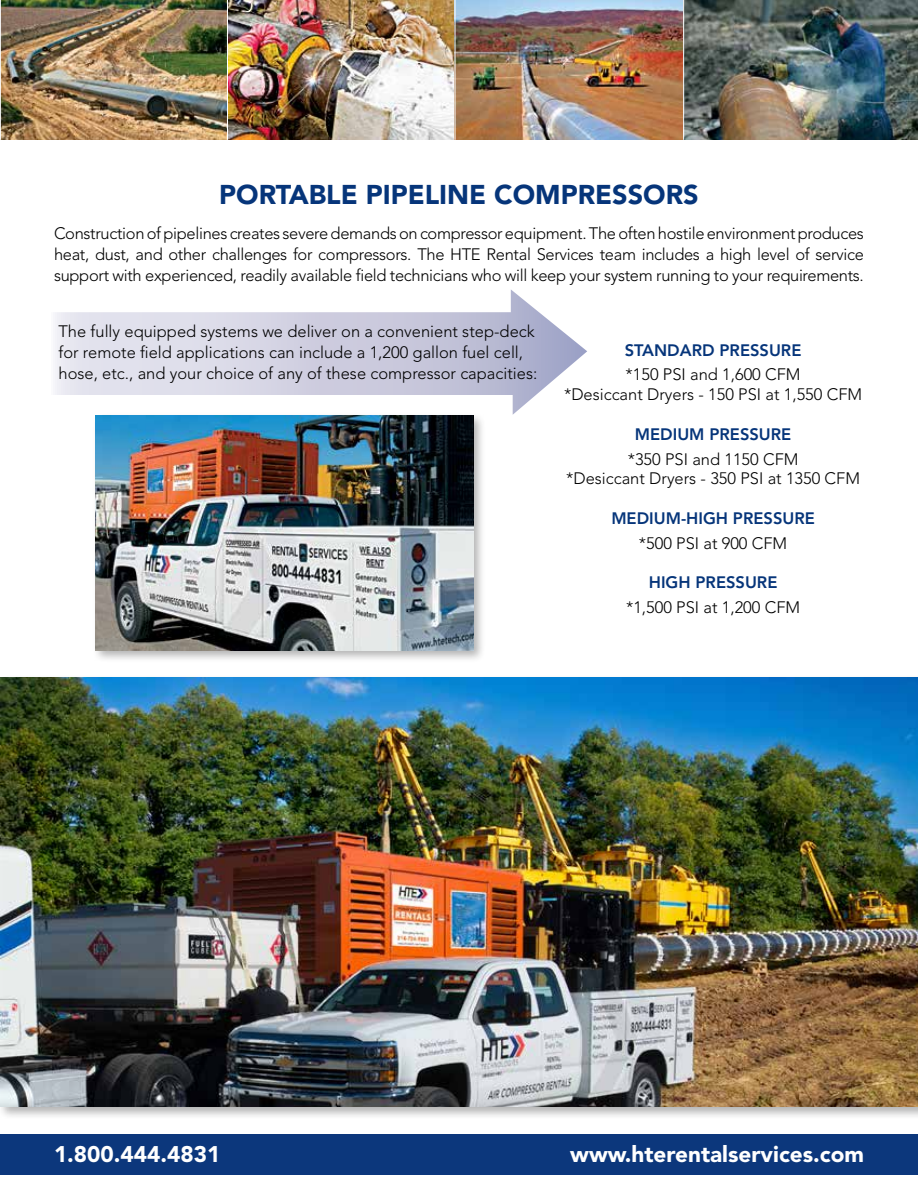
<style>
.page{position:relative;width:918px;height:1188px;background:#fff}
.page>*{position:absolute;margin:0;border:0;box-sizing:border-box;transform-origin:0 0}
.t1{font:900 27px "Avenir LT Std";color:#06357a}
.t2{font:900 22.5px "Avenir LT Std";color:#fff}
.t3{font:300 16.5px/21px "Avenir LT Std";color:#000;text-align:center}
.t4{font:800 16.5px "Avenir LT Std";color:#06357a}
</style>
<div class="page">
<img style="left:1px;top:0;width:226px;height:140px">
<img style="left:228px;top:0;width:227px;height:140px">
<img style="left:456px;top:0;width:227px;height:140px">
<img style="left:684px;top:0;width:234px;height:140px">
<svg style="left:55px;top:290px;width:532px;height:125px"></svg>
<div style="left:0;top:674px;width:918px;height:446px;background:#000;opacity:.3"></div>
<img style="left:1px;top:678px;width:917px;height:429px">
<div style="left:92px;top:412px;width:394px;height:251px;background:#000;opacity:.3"></div>
<img style="left:96px;top:415px;width:377px;height:235px">
<div style="left:0;top:1134px;width:918px;height:40px;background:#0c377c"></div>
<h1 class="t1" style="left:219px;top:178px;width:481px">PORTABLE PIPELINE COMPRESSORS</h1>
<p class="t3" style="left:54px;top:223px;width:812px;text-align:justify">Construction of pipelines creates severe demands on compressor equipment. The often hostile environment produces heat, dust, and other challenges for compressors. The HTE Rental Services team includes a high level of service support with experienced, readily available field technicians who will keep your system running to your requirements.</p>
<p class="t3" style="left:58px;top:320px;width:480px;text-align:left">The fully equipped systems we deliver on a convenient step-deck for remote field applications can include a 1,200 gallon fuel cell, hose, etc., and your choice of any of these compressor capacities:</p>
<p class="t4" style="left:625px;top:340px;width:178px">STANDARD PRESSURE</p>
<p class="t3" style="left:564px;top:365px;width:300px;line-height:19.8px">*150 PSI and 1,600 CFM<br>*Desiccant Dryers - 150 PSI at 1,550 CFM</p>
<p class="t4" style="left:635px;top:424px;width:158px">MEDIUM PRESSURE</p>
<p class="t3" style="left:566px;top:449px;width:295px;line-height:19.8px">*350 PSI and 1150 CFM<br>*Desiccant Dryers - 350 PSI at 1350 CFM</p>
<p class="t4" style="left:611px;top:508px;width:205px">MEDIUM-HIGH PRESSURE</p>
<p class="t3" style="left:639px;top:533px;width:150px">*500 PSI at 900 CFM</p>
<p class="t4" style="left:649px;top:573px;width:130px">HIGH PRESSURE</p>
<p class="t3" style="left:626px;top:597px;width:176px">*1,500 PSI at 1,200 CFM</p>
<h2 class="t2" style="left:54px;top:1141px;width:168px">1.800.444.4831</h2>
<h2 class="t2" style="left:570px;top:1141px;width:295px">www.hterentalservices.com</h2>
</div>
